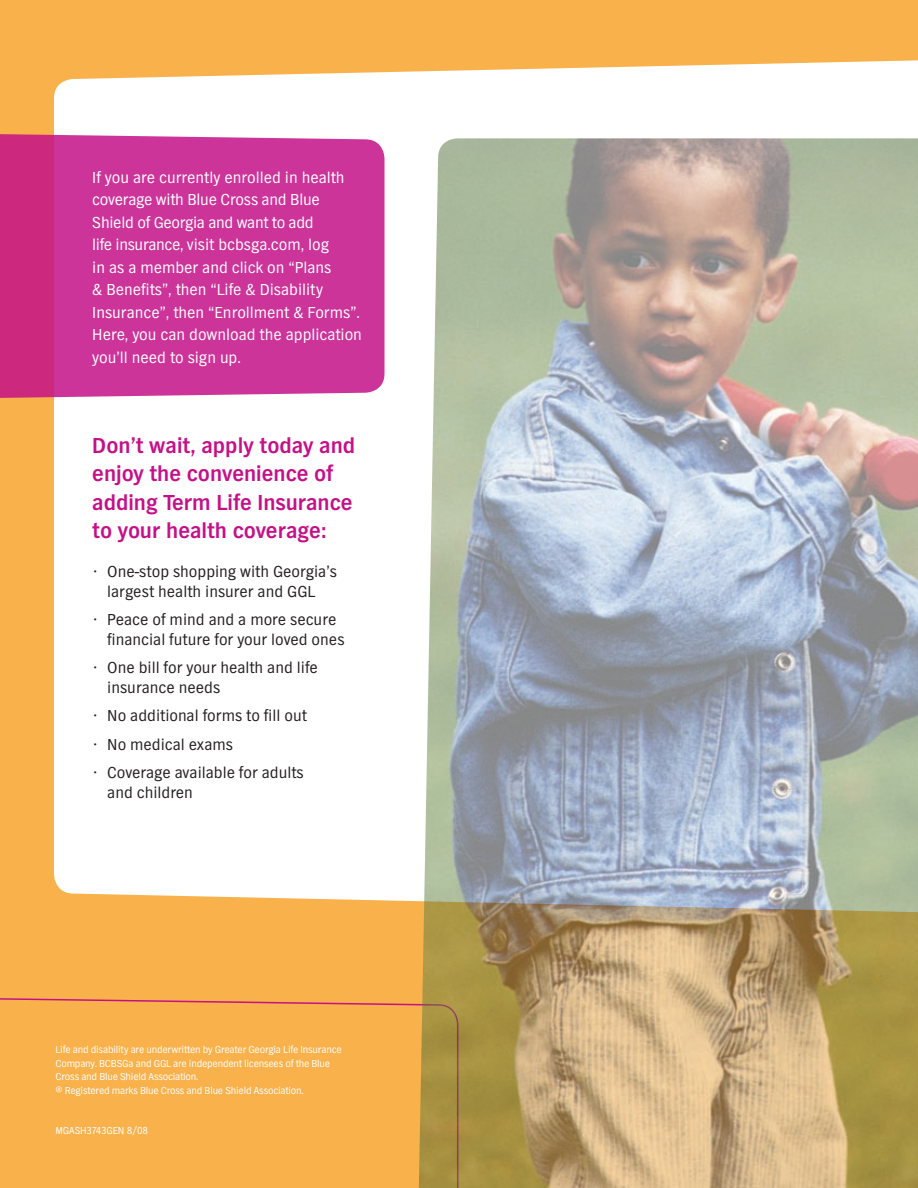
<style>
.page{position:relative;width:918px;height:1188px;background:#f9b14b}
.page>*{position:absolute;margin:0;border:0;box-sizing:border-box;transform-origin:0 0}
.t1{font:700 22.5px/28.5px "TV Nord EF";color:#c51088}
.t2{font:16.5px/22.5px "TV Nord EF";color:#fff}
.t3{font:16.5px/19.5px "TV Nord EF";color:#231f20}
.t4{font:10.5px/13.5px "TV Nord EF";letter-spacing:-.02em;color:#fff}
</style>
<div class="page">
<svg style="left:0;top:998px;width:419px;height:190px"></svg>
<div style="left:54px;top:60px;width:864px;height:842px;background:#fff"></div>
<img style="left:419px;top:138px;width:499px;height:1050px">
<svg style="left:0;top:134px;width:385px;height:264px;background:#cd3698"></svg>
<p class="t2" style="left:92px;top:166px;width:271px">If you are currently enrolled in health coverage with Blue Cross and Blue Shield of Georgia and want to add<br>life insurance, visit bcbsga.com, log<br>in as a member and click on “Plans<br>&amp; Benefits”, then “Life &amp; Disability Insurance”, then “Enrollment &amp; Forms”.<br>Here, you can download the application you’ll need to sign up.</p>
<h1 class="t1" style="left:92px;top:431px;width:264px">Don’t wait, apply today and enjoy the convenience of adding Term Life Insurance to your health coverage:</h1>
<p class="t3" style="left:92px;top:562px;width:246px;text-align:center">• One-stop shopping with Georgia’s largest health insurer and GGL</p>
<p class="t3" style="left:107px;top:610px;width:239px;text-indent:-15px">• Peace of mind and a more secure financial future for your loved ones</p>
<p class="t3" style="left:107px;top:658px;width:212px;text-indent:-15px">• One bill for your health and life insurance needs</p>
<p class="t3" style="left:92px;top:706px;width:216px">• No additional forms to fill out</p>
<p class="t3" style="left:92px;top:734px;width:142px">• No medical exams</p>
<p class="t3" style="left:107px;top:763px;width:198px;text-indent:-15px">• Coverage available for adults and children</p>
<p class="t4" style="left:56px;top:1043px;width:288px">Life and disability are underwritten by Greater Georgia Life Insurance Company. BCBSGa and GGL are independent licensees of the Blue Cross and Blue Shield Association.<br>® Registered marks Blue Cross and Blue Shield Association.</p>
<p class="t4" style="left:56px;top:1124px;width:94px">MGASH3743GEN 8/08</p>
</div>
